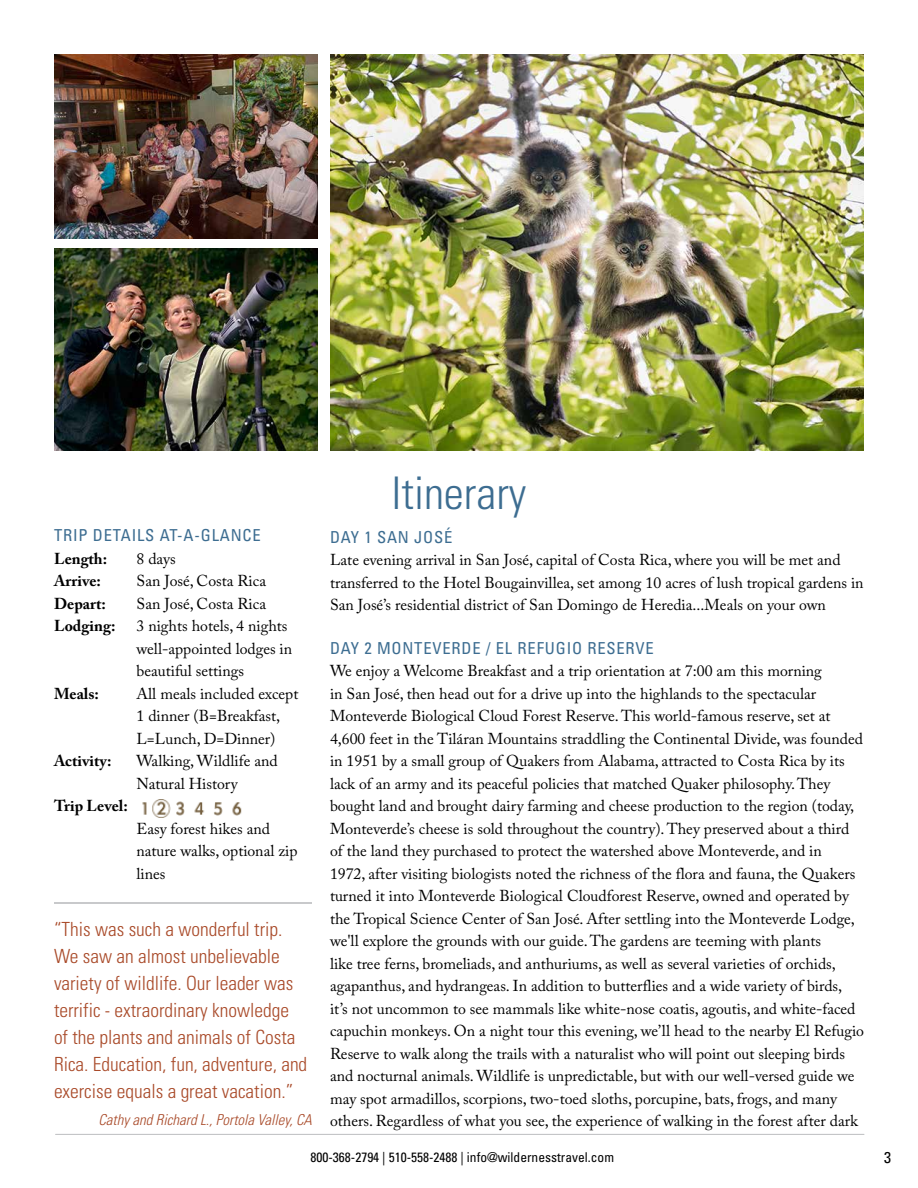
<style>
.page{position:relative;width:918px;height:1188px;background:#fff}
.page>*{position:absolute;margin:0;border:0;box-sizing:border-box;transform-origin:0 0}
.t1{font:300 condensed 45px "Univers LT Std";color:#3d6d91}
.t2{font:300 condensed 19.5px/27px "Univers LT Std";color:#a94a29}
.t3{font:condensed 16.5px "Univers LT Std";letter-spacing:.05em;color:#3d6d91}
.t4{font:15.75px/22.5px "Adobe Caslon Pro";color:#000}
.t5{font:700 15.75px "Adobe Caslon Pro";color:#000}
.t6{font:condensed 15.75px "Univers LT Std";color:#000}
.t7{font:italic 300 condensed 15px "Univers LT Std";color:#a94a29}
.t8{font:condensed 13.5px "Univers LT Std";color:#000}
</style>
<div class="page">
<hr style="left:56px;top:1134px;width:808px;height:1px;background:#bcbec0">
<img style="left:142px;top:800px;width:100px;height:17px">
<img style="left:55px;top:54px;width:263px;height:184px">
<hr style="left:54px;top:903px;width:258px;height:1px;background:#939598">
<img style="left:330px;top:54px;width:534px;height:396px">
<img style="left:54px;top:248px;width:264px;height:203px">
<p class="t3" style="left:54px;top:525px;width:208px">TRIP DETAILS AT-A-GLANCE</p>
<p class="t5" style="left:54px;top:549px;width:55px">Length:</p>
<p class="t4" style="left:136px;top:547px;width:41px">8 days</p>
<p class="t5" style="left:54px;top:572px;width:49px">Arrive:</p>
<p class="t4" style="left:136px;top:570px;width:131px">San José, Costa Rica</p>
<p class="t5" style="left:54px;top:594px;width:53px">Depart:</p>
<p class="t4" style="left:136px;top:592px;width:131px">San José, Costa Rica</p>
<p class="t5" style="left:54px;top:617px;width:63px">Lodging:</p>
<p class="t4" style="left:136px;top:615px;width:157px">3 nights hotels, 4 nights well-appointed lodges in beautiful settings</p>
<p class="t5" style="left:54px;top:684px;width:46px">Meals:</p>
<p class="t4" style="left:136px;top:682px;width:163px">All meals included except<br>1 dinner (B=Breakfast,<br>L=Lunch, D=Dinner)</p>
<p class="t5" style="left:54px;top:752px;width:59px">Activity:</p>
<p class="t4" style="left:136px;top:750px;width:143px">Walking, Wildlife and<br>Natural History</p>
<p class="t5" style="left:54px;top:797px;width:75px">Trip Level:</p>
<p class="t4" style="left:136px;top:817px;width:163px">Easy forest hikes and nature walks, optional zip lines</p>
<p class="t2" style="left:54px;top:915px;width:255px">“This was such a wonderful trip.<br>We saw an almost unbelievable variety of wildlife. Our leader was terrific - extraordinary knowledge of the plants and animals of Costa Rica. Education, fun, adventure, and exercise equals a great vacation.”</p>
<p class="t7" style="left:98px;top:1110px;width:215px">Cathy and Richard L., Portola Valley, CA</p>
<h1 class="t1" style="left:392px;top:466px;width:136px">Itinerary</h1>
<p class="t3" style="left:330px;top:526px;width:124px">DAY 1 SAN JOSÉ</p>
<p class="t4" style="left:330px;top:548px;width:535px">Late evening arrival in San José, capital of Costa Rica, where you will be met and transferred to the Hotel Bougainvillea, set among 10 acres of lush tropical gardens in<br>San José’s residential district of San Domingo de Heredia...Meals on your own</p>
<p class="t3" style="left:330px;top:637px;width:325px">DAY 2 MONTEVERDE / EL REFUGIO RESERVE</p>
<p class="t4" style="left:330px;top:659px;width:536px">We enjoy a Welcome Breakfast and a trip orientation at 7:00 am this morning<br>in San José, then head out for a drive up into the highlands to the spectacular Monteverde Biological Cloud Forest Reserve. This world-famous reserve, set at 4,600 feet in the Tiláran Mountains straddling the Continental Divide, was founded in 1951 by a small group of Quakers from Alabama, attracted to Costa Rica by its lack of an army and its peaceful policies that matched Quaker philosophy. They bought land and brought dairy farming and cheese production to the region (today, Monteverde’s cheese is sold throughout the country). They preserved about a third of the land they purchased to protect the watershed above Monteverde, and in<br>1972, after visiting biologists noted the richness of the flora and fauna, the Quakers turned it into Monteverde Biological Cloudforest Reserve, owned and operated by the Tropical Science Center of San José. After settling into the Monteverde Lodge, we'll explore the grounds with our guide. The gardens are teeming with plants<br>like tree ferns, bromeliads, and anthuriums, as well as several varieties of orchids, agapanthus, and hydrangeas. In addition to butterflies and a wide variety of birds,<br>it’s not uncommon to see mammals like white-nose coatis, agoutis, and white-faced capuchin monkeys. On a night tour this evening, we’ll head to the nearby El Refugio Reserve to walk along the trails with a naturalist who will point out sleeping birds and nocturnal animals. Wildlife is unpredictable, but with our well-versed guide we may spot armadillos, scorpions, two-toed sloths, porcupine, bats, frogs, and many others. Regardless of what you see, the experience of walking in the forest after dark</p>
<p class="t8" style="left:310px;top:1149px;width:305px">800-368-2794 | 510-558-2488 | info@wildernesstravel.com</p>
<p class="t6" style="left:884px;top:1148px;width:8px">3</p>
</div>
